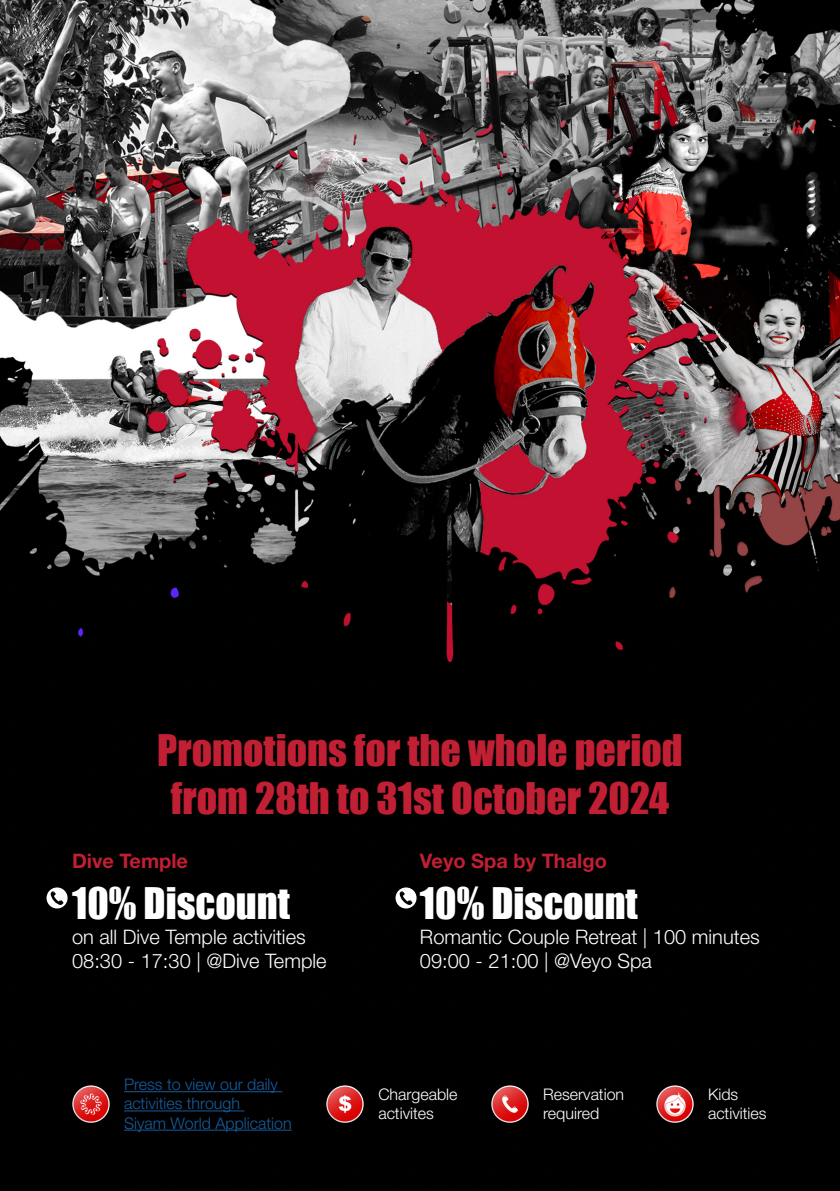
<style>
.page{position:relative;width:840px;height:1191px;background:#fff}
.page>*{position:absolute;margin:0;border:0;box-sizing:border-box;transform-origin:0 0}
.t1{font:40px "Impact";color:#c11f33}
.t2{font:40px "Impact";color:#fff}
.t3{font:300 20px "Helvetica Neue LT Std";color:#fff}
.t4{font:700 20px "Helvetica Neue LT Std";color:#c11f33}
.t5{font:300 16px/19.2px "Helvetica Neue LT Std";color:#175d9e}
.t6{font:300 16px "Helvetica Neue LT Std";color:#fff}
</style>
<div class="page">
<img style="left:0;top:0;width:839px;height:1191px">
<hr style="left:124px;top:1091px;width:158px;height:1px;background:#175d9e">
<hr style="left:124px;top:1110px;width:120px;height:1px;background:#175d9e">
<hr style="left:124px;top:1129px;width:167px;height:1px;background:#175d9e">
<img style="left:57px;top:1070px;width:67px;height:67px">
<img style="left:311px;top:1070px;width:67px;height:67px">
<img style="left:476px;top:1070px;width:67px;height:67px">
<img style="left:640px;top:1070px;width:67px;height:67px">
<svg style="left:46px;top:887px;width:22px;height:21px"></svg>
<svg style="left:395px;top:887px;width:21px;height:21px"></svg>
<p class="t1" style="left:157px;top:719px;width:526px">Promotions for the whole period</p>
<p class="t1" style="left:171px;top:767px;width:499px">from 28th to 31st October 2024</p>
<p class="t4" style="left:72px;top:849px;width:117px">Dive Temple</p>
<p class="t4" style="left:420px;top:849px;width:188px">Veyo Spa by Thalgo</p>
<p class="t2" style="left:72px;top:872px;width:219px">10% Discount</p>
<p class="t2" style="left:420px;top:872px;width:219px">10% Discount</p>
<p class="t3" style="left:72px;top:924px;width:235px">on all Dive Temple activities</p>
<p class="t3" style="left:72px;top:948px;width:256px">08:30 - 17:30 | @Dive Temple</p>
<p class="t3" style="left:420px;top:924px;width:341px">Romantic Couple Retreat | 100 minutes</p>
<p class="t3" style="left:420px;top:948px;width:233px">09:00 - 21:00 | @Veyo Spa</p>
<p class="t5" style="left:124px;top:1074px;width:155px">Press to view our daily activities through</p>
<p class="t5" style="left:124px;top:1113px;width:169px">Siyam World Application</p>
<p class="t6" style="left:378px;top:1084px;width:81px">Chargeable</p>
<p class="t6" style="left:378px;top:1103px;width:57px">activites</p>
<p class="t6" style="left:543px;top:1084px;width:82px">Reservation</p>
<p class="t6" style="left:543px;top:1103px;width:58px">required</p>
<p class="t6" style="left:707px;top:1084px;width:32px">Kids</p>
<p class="t6" style="left:707px;top:1103px;width:60px">activities</p>
</div>
